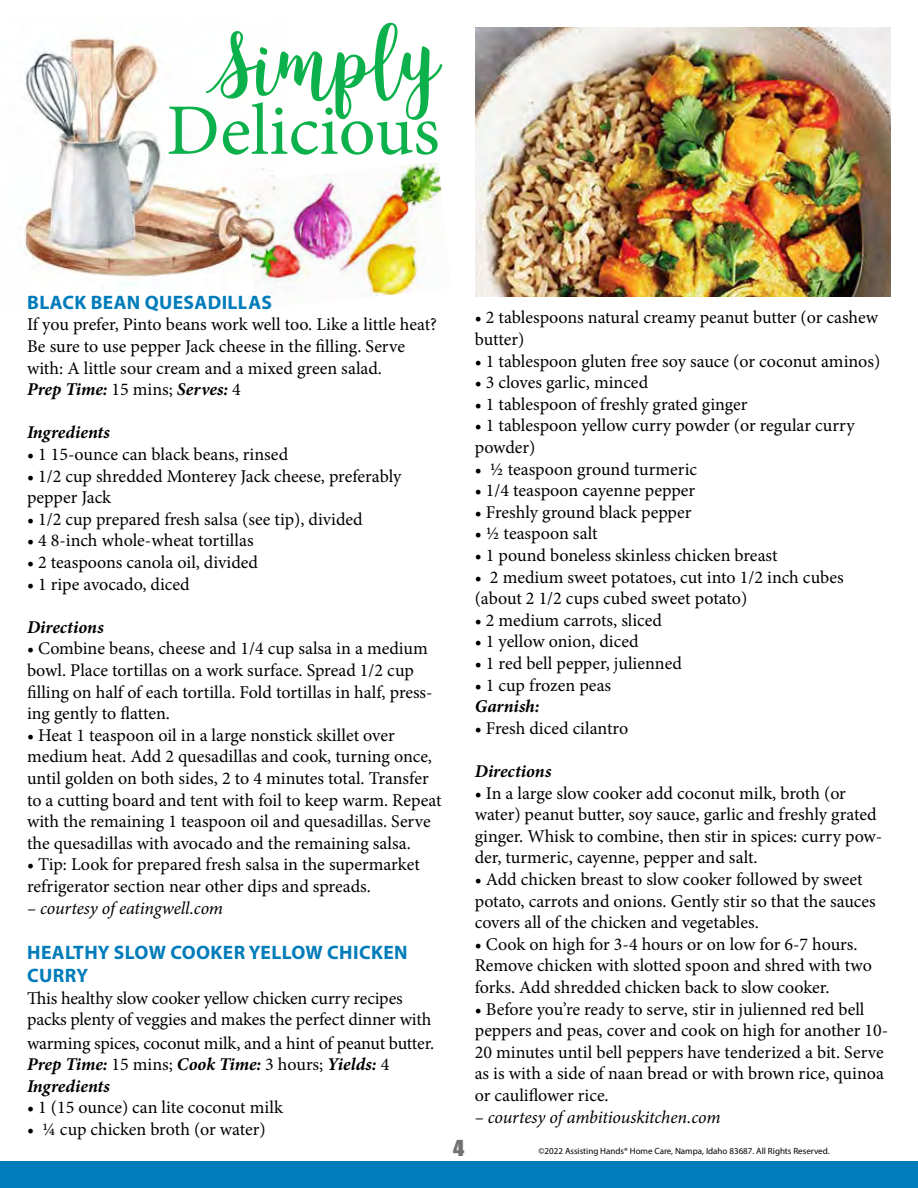
<style>
.page{position:relative;width:918px;height:1188px;background:#fff}
.page>*{position:absolute;margin:0;border:0;box-sizing:border-box;transform-origin:0 0}
.t1{font:72.6px "Minion Pro";color:#0db14b}
.t2{font:69.3px "King Basil Lite";color:#0db14b}
.t3{font:20.25px "Impact";color:#6f7271;scale:1.11 1}
.t4{font:700 19.5px/23.4px "Myriad Pro";letter-spacing:.02em;color:#007cba}
.t5{font:18px/21.6px "Minion Pro";color:#000}
.t6{font:italic 18px "Minion Pro";letter-spacing:-.01em;color:#000}
.t7{font:italic 700 18px "Minion Pro";color:#000}
.t8{font:9px "Myriad Pro";color:#000}
.s1{font-weight:700;font-style:italic}
</style>
<div class="page">
<img style="left:475px;top:27px;width:416px;height:270px">
<img style="left:23px;top:37px;width:220px;height:248px">
<div style="left:0;top:1162px;width:918px;height:26px;background:#007cba"></div>
<img style="left:243px;top:162px;width:199px;height:135px">
<h2 class="t2" style="left:212px;top:13px;width:229px">Simply</h2>
<h1 class="t1" style="left:166px;top:82px;width:275px">Delicious</h1>
<p class="t4" style="left:27px;top:290px;width:246px">BLACK BEAN QUESADILLAS</p>
<p class="t5" style="left:27px;top:314px;width:412px">If you prefer, Pinto beans work well too. Like a little heat?<br>Be sure to use pepper Jack cheese in the filling. Serve with: A little sour cream and a mixed green salad.<br><span class="s1">Prep Time:</span> 15 mins; <span class="s1">Serves:</span> 4</p>
<p class="t7" style="left:27px;top:420px;width:84px">Ingredients</p>
<p class="t5" style="left:27px;top:443px;width:263px">• 1 15-ounce can black beans, rinsed</p>
<p class="t5" style="left:27px;top:465px;width:376px">• 1/2 cup shredded Monterey Jack cheese, preferably pepper Jack</p>
<p class="t5" style="left:27px;top:508px;width:337px">• 1/2 cup prepared fresh salsa (see tip), divided</p>
<p class="t5" style="left:27px;top:530px;width:228px">• 4 8-inch whole-wheat tortillas</p>
<p class="t5" style="left:27px;top:551px;width:233px">• 2 teaspoons canola oil, divided</p>
<p class="t5" style="left:27px;top:573px;width:164px">• 1 ripe avocado, diced</p>
<p class="t7" style="left:27px;top:614px;width:78px">Directions</p>
<p class="t5" style="left:27px;top:638px;width:407px">• Combine beans, cheese and 1/4 cup salsa in a medium bowl. Place tortillas on a work surface. Spread 1/2 cup filling on half of each tortilla. Fold tortillas in half, press&shy;ing gently to flatten.</p>
<p class="t5" style="left:27px;top:724px;width:416px">• Heat 1 teaspoon oil in a large nonstick skillet over medium heat. Add 2 quesadillas and cook, turning once, until golden on both sides, 2 to 4 minutes total. Transfer to a cutting board and tent with foil to keep warm. Repeat with the remaining 1 teaspoon oil and quesadillas. Serve the quesadillas with avocado and the remaining salsa.</p>
<p class="t5" style="left:27px;top:854px;width:394px">• Tip: Look for prepared fresh salsa in the supermarket refrigerator section near other dips and spreads.</p>
<p class="t6" style="left:27px;top:895px;width:198px">– courtesy of eatingwell.com</p>
<p class="t4" style="left:27px;top:940px;width:382px">HEALTHY SLOW COOKER YELLOW CHICKEN<br>CURRY</p>
<p class="t5" style="left:27px;top:987px;width:406px">This healthy slow cooker yellow chicken curry recipes packs plenty of veggies and makes the perfect dinner with</p>
<p class="t5" style="left:27px;top:1032px;width:409px">warming spices, coconut milk, and a hint of peanut butter.<br><span class="s1">Prep Time:</span> 15 mins; <span class="s1">Cook Time:</span> 3 hours; <span class="s1">Yields:</span> 4<br><span class="s1">Ingredients</span></p>
<p class="t5" style="left:27px;top:1097px;width:258px">• 1 (15 ounce) can lite coconut milk</p>
<p class="t5" style="left:27px;top:1118px;width:240px">• ¼ cup chicken broth (or water)</p>
<p class="t3" style="left:453px;top:1133px;width:12px">4</p>
<p class="t5" style="left:475px;top:307px;width:405px">• 2 tablespoons natural creamy peanut butter (or cashew butter)</p>
<p class="t5" style="left:475px;top:350px;width:407px">• 1 tablespoon gluten free soy sauce (or coconut aminos)</p>
<p class="t5" style="left:475px;top:372px;width:175px">• 3 cloves garlic, minced</p>
<p class="t5" style="left:475px;top:393px;width:274px">• 1 tablespoon of freshly grated ginger</p>
<p class="t5" style="left:475px;top:415px;width:381px">• 1 tablespoon yellow curry powder (or regular curry powder)</p>
<p class="t5" style="left:475px;top:458px;width:224px">• ½ teaspoon ground turmeric</p>
<p class="t5" style="left:475px;top:480px;width:222px">• 1/4 teaspoon cayenne pepper</p>
<p class="t5" style="left:475px;top:501px;width:218px">• Freshly ground black pepper</p>
<p class="t5" style="left:475px;top:523px;width:124px">• ½ teaspoon salt</p>
<p class="t5" style="left:475px;top:545px;width:304px">• 1 pound boneless skinless chicken breast</p>
<p class="t5" style="left:475px;top:566px;width:371px">• 2 medium sweet potatoes, cut into 1/2 inch cubes (about 2 1/2 cups cubed sweet potato)</p>
<p class="t5" style="left:475px;top:609px;width:189px">• 2 medium carrots, sliced</p>
<p class="t5" style="left:475px;top:631px;width:165px">• 1 yellow onion, diced</p>
<p class="t5" style="left:475px;top:653px;width:209px">• 1 red bell pepper, julienned</p>
<p class="t5" style="left:475px;top:674px;width:138px">• 1 cup frozen peas</p>
<p class="t7" style="left:475px;top:694px;width:66px">Garnish:</p>
<p class="t5" style="left:475px;top:717px;width:155px">• Fresh diced cilantro</p>
<p class="t7" style="left:475px;top:758px;width:78px">Directions</p>
<p class="t5" style="left:475px;top:782px;width:409px">• In a large slow cooker add coconut milk, broth (or water) peanut butter, soy sauce, garlic and freshly grated ginger. Whisk to combine, then stir in spices: curry pow&shy;der, turmeric, cayenne, pepper and salt.</p>
<p class="t5" style="left:475px;top:869px;width:403px">• Add chicken breast to slow cooker followed by sweet potato, carrots and onions. Gently stir so that the sauces covers all of the chicken and vegetables.</p>
<p class="t5" style="left:475px;top:933px;width:399px">• Cook on high for 3-4 hours or on low for 6-7 hours.<br>Remove chicken with slotted spoon and shred with two forks. Add shredded chicken back to slow cooker.</p>
<p class="t5" style="left:475px;top:998px;width:415px">• Before you’re ready to serve, stir in julienned red bell peppers and peas, cover and cook on high for another 10- 20 minutes until bell peppers have tenderized a bit. Serve as is with a side of naan bread or with brown rice, quinoa or cauliflower rice.</p>
<p class="t6" style="left:475px;top:1105px;width:247px">– courtesy of ambitiouskitchen.com</p>
<p class="t8" style="left:539px;top:1145px;width:293px">©2022 Assisting Hands® Home Care, Nampa, Idaho 83687. All Rights Reserved.</p>
</div>
